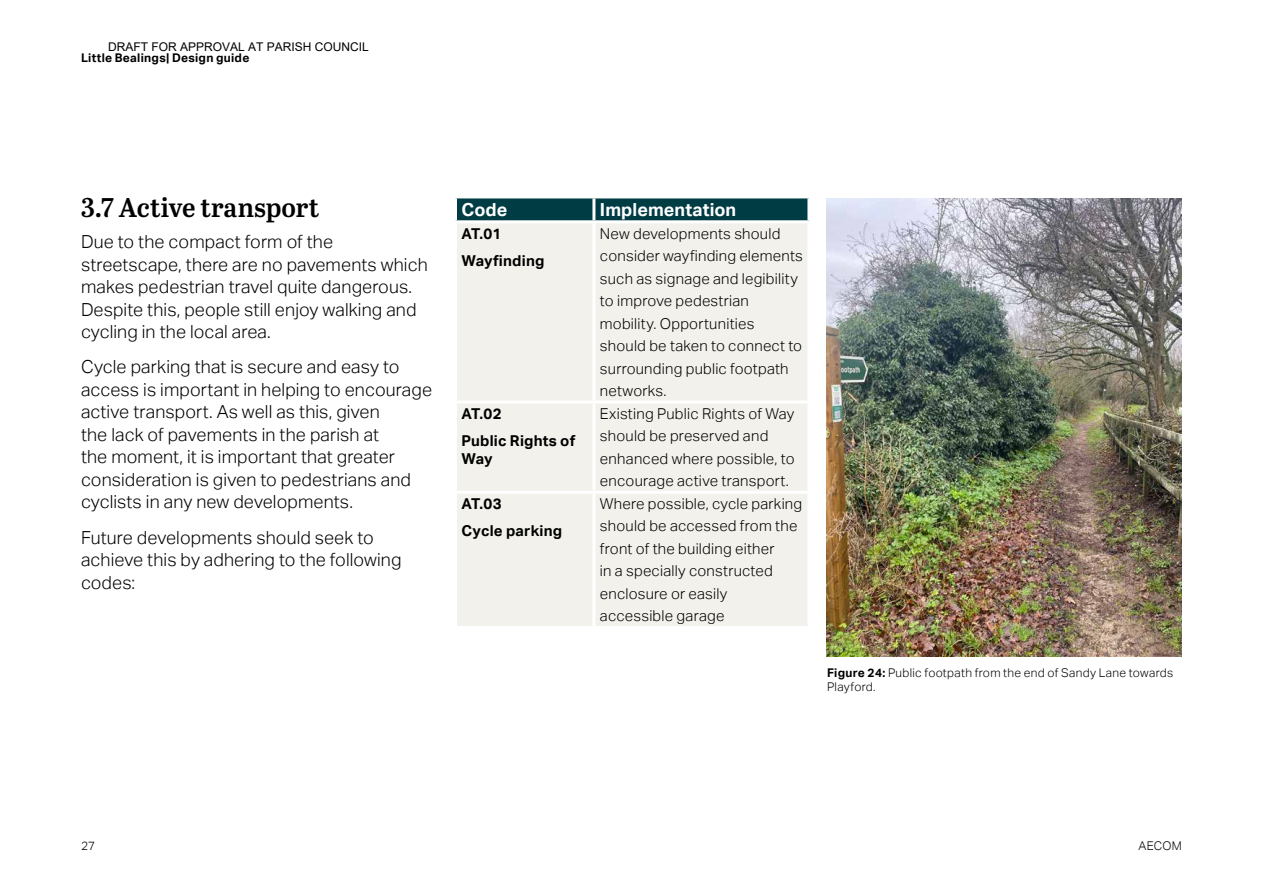
<style>
.page{position:relative;width:1263px;height:893px;background:#fff}
.page>*{position:absolute;margin:0;border:0;box-sizing:border-box;transform-origin:0 0}
.t1{font:27px "Abril Titling Sb";color:#000}
.t2{font:300 18px/22.5px "AECOM Sans";letter-spacing:.005em;color:#000}
.t3{font:700 18px "AECOM Sans";letter-spacing:.005em;color:#fff}
.t4{font:300 15px/22.5px "AECOM Sans";letter-spacing:.015em;color:#000}
.t5{font:700 15px/27px "AECOM Sans";letter-spacing:.01em;color:#000}
.t6{font:300 12px/13.5px "AECOM Sans";letter-spacing:.025em;color:#000}
.t7{font:12px "Arial";color:#000}
.t8{font:700 12px "AECOM Sans";letter-spacing:.02em;color:#000}
.s1{font-weight:700}
</style>
<div class="page">
<div style="left:457px;top:198px;width:350px;height:22px;background:#003c44"></div>
<div style="left:457px;top:223px;width:350px;height:178px;background:#f2f1eb"></div>
<div style="left:457px;top:404px;width:350px;height:222px;background:#f2f1eb"></div>
<hr style="left:592px;top:223px;width:3px;height:178px;background:#fff">
<hr style="left:592px;top:404px;width:3px;height:87px;background:#fff">
<hr style="left:454px;top:491px;width:140px;height:3px;background:#fff">
<hr style="left:594px;top:491px;width:216px;height:3px;background:#fff">
<hr style="left:592px;top:494px;width:3px;height:132px;background:#fff">
<hr style="left:592px;top:198px;width:3px;height:22px;background:#fff">
<img style="left:827px;top:198px;width:355px;height:459px">
<p class="t7" style="left:108px;top:39px;width:262px">DRAFT FOR APPROVAL AT PARISH COUNCIL</p>
<p class="t8" style="left:81px;top:51px;width:170px">Little Bealings| Design guide</p>
<h1 class="t1" style="left:81px;top:187px;width:240px">3.7 Active transport</h1>
<p class="t2" style="left:81px;top:231px;width:348px">Due to the compact form of the streetscape, there are no pavements which makes pedestrian travel quite dangerous.<br>Despite this, people still enjoy walking and cycling in the local area.</p>
<p class="t2" style="left:81px;top:356px;width:353px">Cycle parking that is secure and easy to access is important in helping to encourage active transport. As well as this, given<br>the lack of pavements in the parish at<br>the moment, it is important that greater consideration is given to pedestrians and cyclists in any new developments.</p>
<p class="t2" style="left:81px;top:526px;width:322px">Future developments should seek to achieve this by adhering to the following codes:</p>
<p class="t3" style="left:461px;top:199px;width:47px">Code</p>
<p class="t3" style="left:600px;top:199px;width:138px">Implementation</p>
<p class="t5" style="left:461px;top:220px;width:84px">AT.01<br>Wayfinding</p>
<p class="t4" style="left:600px;top:222px;width:204px">New developments should consider wayfinding elements such as signage and legibility to improve pedestrian mobility. Opportunities should be taken to connect to surrounding public footpath networks.</p>
<p class="t5" style="left:461px;top:400px;width:115px">AT.02<br>Public Rights of</p>
<p class="t5" style="left:461px;top:445px;width:33px">Way</p>
<p class="t4" style="left:600px;top:402px;width:196px">Existing Public Rights of Way should be preserved and enhanced where possible, to encourage active transport.</p>
<p class="t5" style="left:461px;top:490px;width:102px">AT.03<br>Cycle parking</p>
<p class="t4" style="left:600px;top:492px;width:204px">Where possible, cycle parking should be accessed from the front of the building either<br>in a specially constructed enclosure or easily accessible garage</p>
<p class="t6" style="left:827px;top:666px;width:348px"><span class="s1">Figure 24:</span> Public footpath from the end of Sandy Lane towards<br>Playford.</p>
<p class="t6" style="left:81px;top:839px;width:16px">27</p>
<p class="t6" style="left:1138px;top:839px;width:45px">AECOM</p>
</div>
